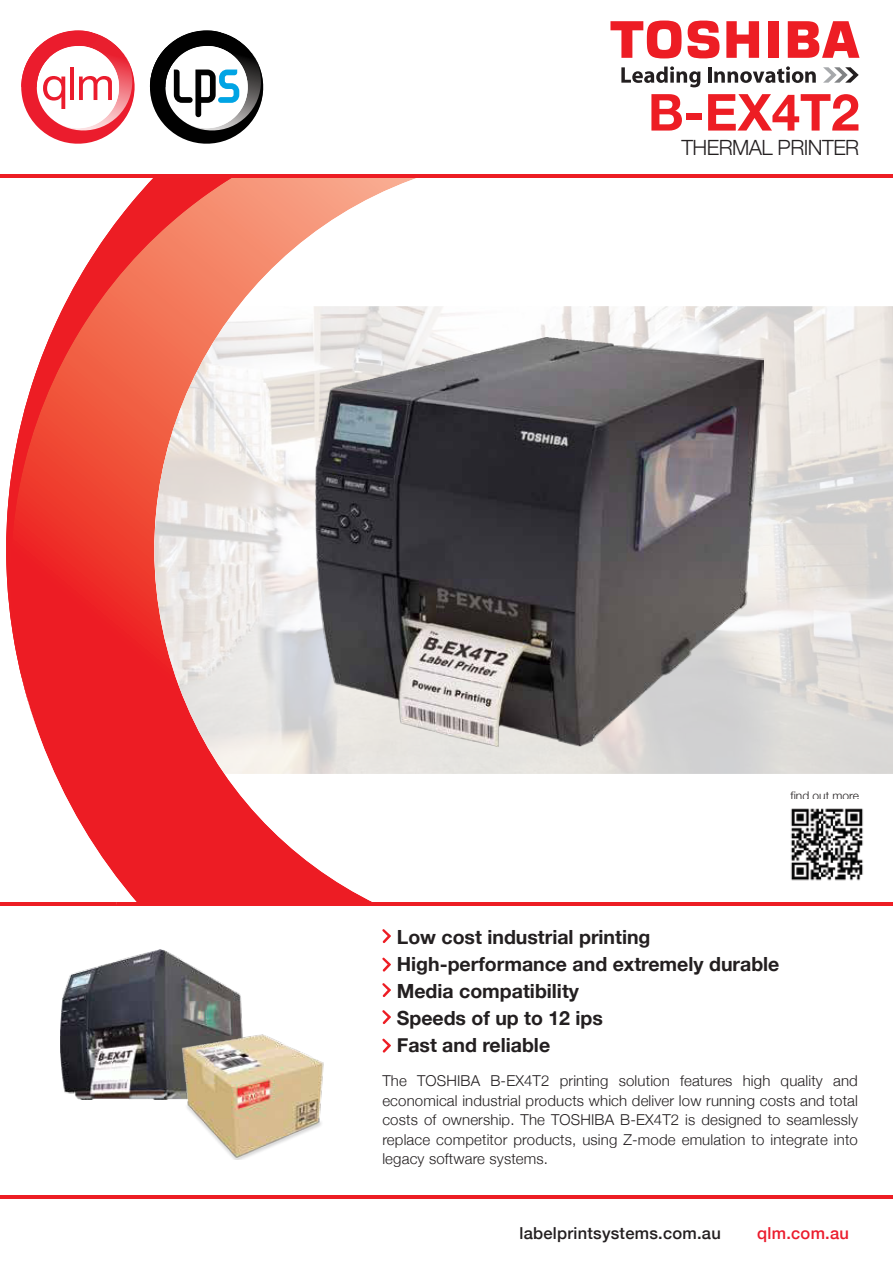
<style>
.page{position:relative;width:893px;height:1263px;background:#fff}
.page>*{position:absolute;margin:0;border:0;box-sizing:border-box;transform-origin:0 0}
.t1{font:700 51px "Helvetica Neue";color:#ed1d24}
.t2{font:300 21px "Helvetica Neue";letter-spacing:-.025em;color:#231f20}
.t3{font:700 19.5px/27px "Helvetica Neue";color:#231f20}
.t4{font:500 16.5px "Helvetica Neue";letter-spacing:.015em;color:#231f20}
.t5{font:500 16.5px "Helvetica Neue";letter-spacing:.015em;color:#eb1c2d}
.t6{font:300 15px/19.5px "Helvetica Neue";letter-spacing:.01em;color:#231f20;text-align:justify}
.t7{font:300 12px "Helvetica Neue";color:#231f20}
</style>
<div class="page">
<svg style="left:610px;top:21px;width:72px;height:37px"></svg>
<div style="left:768px;top:21px;width:11px;height:37px;background:#ed1d24"></div>
<svg style="left:726px;top:21px;width:33px;height:37px"></svg>
<svg style="left:788px;top:21px;width:71px;height:37px"></svg>
<svg style="left:688px;top:20px;width:31px;height:39px"></svg>
<svg style="left:823px;top:67px;width:36px;height:16px"></svg>
<svg style="left:621px;top:66px;width:79px;height:21px"></svg>
<hr style="left:708px;top:67px;width:3px;height:16px;background:#231f20">
<svg style="left:714px;top:66px;width:102px;height:17px"></svg>
<img style="left:436px;top:306px;width:457px;height:468px">
<img style="left:60px;top:949px;width:183px;height:150px">
<svg style="left:382px;top:929px;width:9px;height:14px"></svg>
<svg style="left:382px;top:958px;width:9px;height:13px"></svg>
<svg style="left:382px;top:983px;width:9px;height:14px"></svg>
<svg style="left:382px;top:1010px;width:9px;height:14px"></svg>
<svg style="left:382px;top:1039px;width:9px;height:13px"></svg>
<svg style="left:21px;top:30px;width:243px;height:114px"></svg>
<img style="left:180px;top:1032px;width:144px;height:127px">
<hr style="left:0;top:902px;width:893px;height:3px;background:#ed1d24">
<hr style="left:0;top:1195px;width:893px;height:4px;background:#ed1d24">
<svg style="left:40px;top:178px;width:396px;height:726px"></svg>
<svg style="left:6px;top:178px;width:228px;height:560px"></svg>
<hr style="left:0;top:174px;width:893px;height:4px;background:#ed1d24">
<img style="left:316px;top:337px;width:448px;height:410px">
<img style="left:791px;top:808px;width:72px;height:73px">
<h1 class="t1" style="left:648px;top:93px;width:213px">B-EX4T2</h1>
<h2 class="t2" style="left:681px;top:139px;width:179px">THERMAL PRINTER</h2>
<p class="t7" style="left:791px;top:791px;width:70px">find out more</p>
<h3 class="t3" style="left:397px;top:925px;width:384px">Low cost industrial printing<br>High-performance and extremely durable<br>Media compatibility<br>Speeds of up to 12 ips<br>Fast and reliable</h3>
<p class="t6" style="left:382px;top:1072px;width:477px">The TOSHIBA B-EX4T2 printing solution features high quality and economical industrial products which deliver low running costs and total costs of ownership. The TOSHIBA B-EX4T2 is designed to seamlessly replace competitor products, using Z-mode emulation to integrate into legacy software systems.</p>
<p class="t4" style="left:519px;top:1226px;width:203px">labelprintsystems.com.au</p>
<p class="t5" style="left:757px;top:1226px;width:93px">qlm.com.au</p>
</div>
